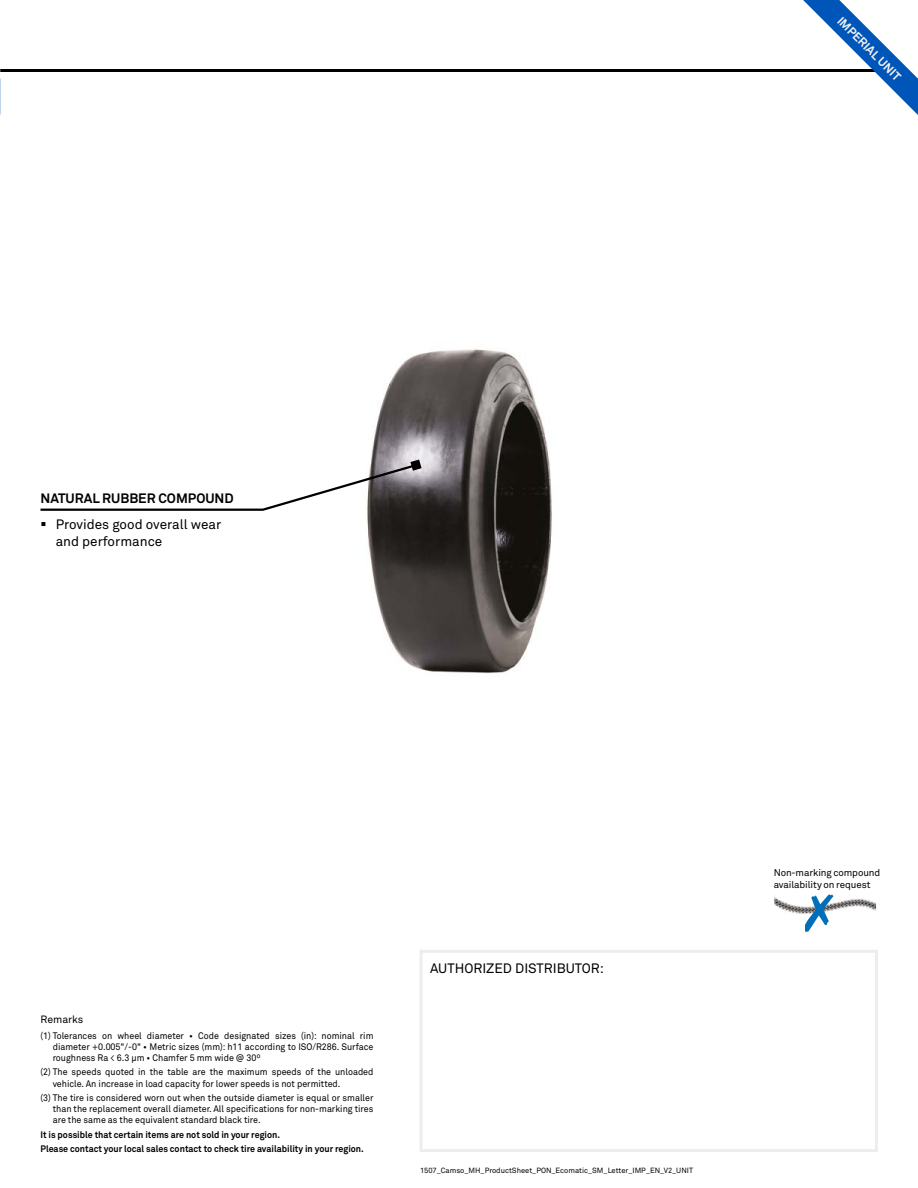
<style>
.page{position:relative;width:918px;height:1188px;background:#fff}
.page>*{position:absolute;margin:0;border:0;box-sizing:border-box;transform-origin:0 0}
.t1{font:13.5px/16.8px "Akkurat Office";color:#000}
.t2{font:700 13.5px "Akkurat Office";color:#000}
.t3{font:700 12px "Akkurat Office";color:#f2f2f2}
.t4{font:10.5px "Akkurat Office";color:#000}
.t5{font:9.75px/12px "Akkurat Office";letter-spacing:-.01em;color:#000}
.t6{font:9.3px/11.2px "Akkurat Office";color:#000;text-align:justify;scale:.95 1}
.t7{font:700 9.3px/14.2px "Akkurat Office";color:#000;scale:.95 1}
.t8{font:7.5px "Akkurat Office";color:#000}
</style>
<div class="page">
<div style="left:420px;top:950px;width:458px;height:202px;border:3px solid #ededed"></div>
<img style="left:774px;top:895px;width:102px;height:32px">
<svg style="left:806px;top:894px;width:27px;height:38px"></svg>
<img style="left:367px;top:349px;width:185px;height:324px">
<svg style="left:40px;top:460px;width:382px;height:52px"></svg>
<hr style="left:0;top:69px;width:877px;height:3px;background:#000">
<svg style="left:803px;top:0;width:115px;height:115px"></svg>
<p class="t3" style="left:845px;top:13px;width:86px;rotate:45deg">IMPERIAL UNIT</p>
<p class="t2" style="left:40px;top:490px;width:195px">NATURAL RUBBER COMPOUND</p>
<p class="t1" style="left:56px;top:516px;width:167px;text-indent:-15px">▪ Provides good overall wear and performance</p>
<p class="t4" style="left:40px;top:1013px;width:44px">Remarks</p>
<p class="t6" style="left:53px;top:1030px;width:339px;text-indent:-12px">(1) Tolerances on wheel diameter • Code designated sizes (in): nominal rim diameter +0.005"/-0" • Metric sizes (mm): h11 according to ISO/R286. Surface roughness Ra &lt; 6.3 µm • Chamfer 5 mm wide @ 30º</p>
<p class="t6" style="left:53px;top:1067px;width:339px;text-indent:-12px">(2) The speeds quoted in the table are the maximum speeds of the unloaded vehicle. An increase in load capacity for lower speeds is not permitted.</p>
<p class="t6" style="left:53px;top:1092px;width:339px;text-indent:-12px">(3) The tire is considered worn out when the outside diameter is equal or smaller than the replacement overall diameter. All specifications for non-marking tires are the same as the equivalent standard black tire.</p>
<p class="t7" style="left:40px;top:1127px;width:342px">It is possible that certain items are not sold in your region.<br>Please contact your local sales contact to check tire availability in your region.</p>
<p class="t1" style="left:430px;top:960px;width:175px">AUTHORIZED DISTRIBUTOR:</p>
<p class="t8" style="left:420px;top:1166px;width:275px">1507_Camso_MH_ProductSheet_PON_Ecomatic_SM_Letter_IMP_EN_V2_UNIT</p>
<p class="t5" style="left:774px;top:867px;width:108px">Non-marking compound availability on request</p>
</div>
